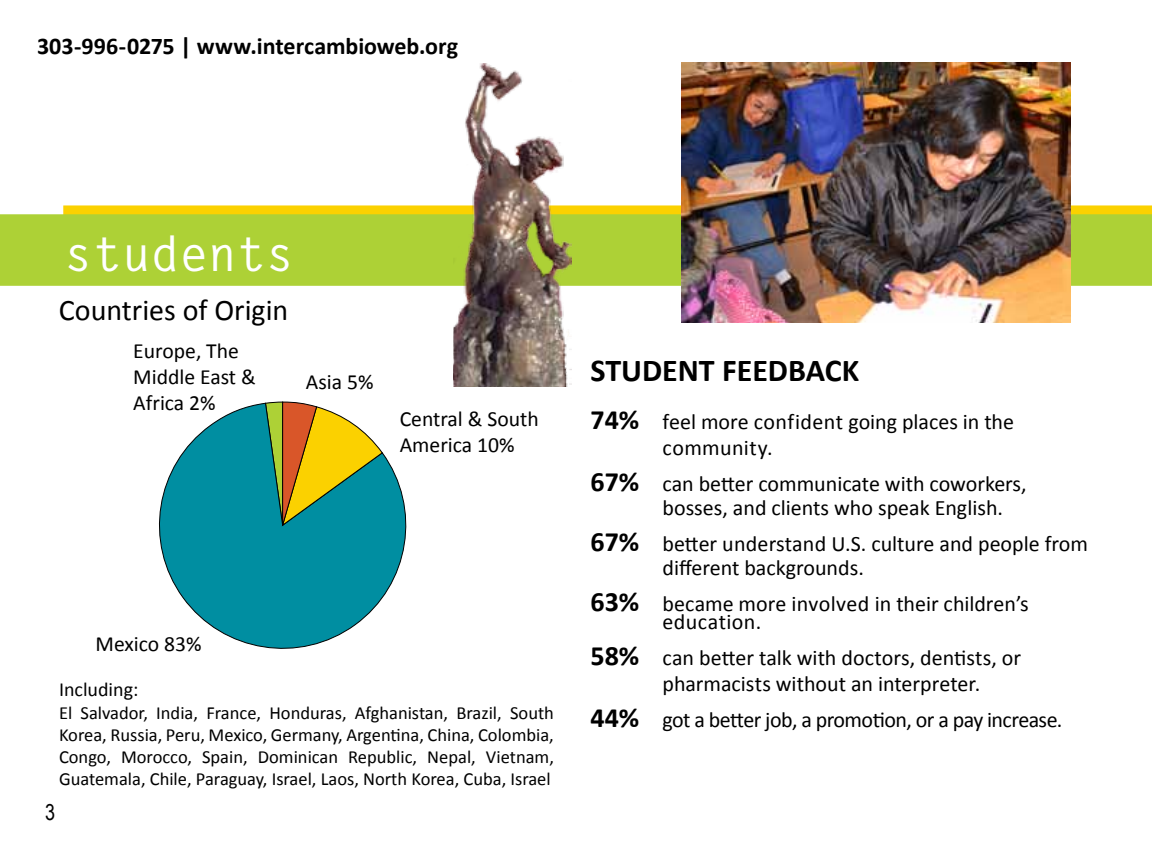
<style>
.page{position:relative;width:1152px;height:864px;background:#fff}
.page>*{position:absolute;margin:0;border:0;box-sizing:border-box;transform-origin:0 0}
.t1{font:700 48px "Letter Gothic Std";color:#fff}
.t2{font:700 32px "Calibri";color:#000}
.t3{font:30px "Calibri";color:#000}
.t4{font:700 24px "Calibri";color:#000}
.t5{font:22px/26.4px "Calibri";color:#000}
.t6{font:22px "Calibri";letter-spacing:-.025em;color:#000}
.t7{font:22px "Arial Narrow";color:#000}
.t8{font:21.6px/26px "Calibri";color:#000}
.t9{font:20px "Calibri";color:#000}
.t10{font:18.4px/22.2px "Calibri";color:#000;text-align:justify}
.s1{font-weight:700;font-size:28px}
</style>
<div class="page">
<svg style="left:0;top:205px;width:1152px;height:18px;background:#d5d42d"></svg>
<div style="left:0;top:223px;width:1152px;height:63px;background:#add136"></div>
<svg style="left:159px;top:402px;width:248px;height:247px"></svg>
<svg style="left:265px;top:401px;width:118px;height:125px;background:#96a658"></svg>
<img style="left:681px;top:63px;width:389px;height:260px">
<img style="left:454px;top:64px;width:117px;height:323px">
<p class="t4" style="left:37px;top:31px;width:423px">303-996-0275 | www.intercambioweb.org</p>
<h1 class="t1" style="left:64px;top:224px;width:232px">students</h1>
<h3 class="t3" style="left:59px;top:292px;width:231px">Countries of Origin</h3>
<p class="t8" style="left:133px;top:338px;width:124px">Europe, The<br>Middle East &amp;<br>Africa 2%</p>
<p class="t8" style="left:306px;top:369px;width:69px">Asia 5%</p>
<p class="t8" style="left:400px;top:406px;width:141px">Central &amp; South<br>America 10%</p>
<p class="t8" style="left:96px;top:631px;width:107px">Mexico 83%</p>
<p class="t9" style="left:59px;top:677px;width:81px">Including:</p>
<p class="t10" style="left:59px;top:701px;width:496px">El Salvador, India, France, Honduras, Afghanistan, Brazil, South Korea, Russia, Peru, Mexico, Germany, Argentina, China, Colombia, Congo, Morocco, Spain, Dominican Republic, Nepal, Vietnam, Guatemala, Chile, Paraguay, Israel, Laos, North Korea, Cuba, Israel</p>
<p class="t7" style="left:45px;top:796px;width:12px">3</p>
<h2 class="t2" style="left:591px;top:349px;width:270px">STUDENT FEEDBACK</h2>
<p class="t5" style="left:663px;top:408px;width:353px;text-indent:-72px"><span class="s1">74%</span> feel more confident going places in the community.</p>
<p class="t5" style="left:663px;top:472px;width:366px;line-height:24px;text-indent:-72px"><span class="s1">67%</span> can better communicate with coworkers, bosses, and clients who speak English.</p>
<p class="t5" style="left:663px;top:532px;width:427px;line-height:24px;text-indent:-72px"><span class="s1">67%</span> better understand U.S. culture and people from different backgrounds.</p>
<p class="t5" style="left:663px;top:595px;width:368px;line-height:18px;text-indent:-72px"><span class="s1">63%</span> became more involved in their children’s education.</p>
<p class="t5" style="left:663px;top:644px;width:360px;text-indent:-72px"><span class="s1">58%</span> can better talk with doctors, dentists, or pharmacists without an interpreter.</p>
<p class="t6" style="left:591px;top:706px;width:473px"><span class="s1">44%</span> got a better job, a promotion, or a pay increase.</p>
</div>
